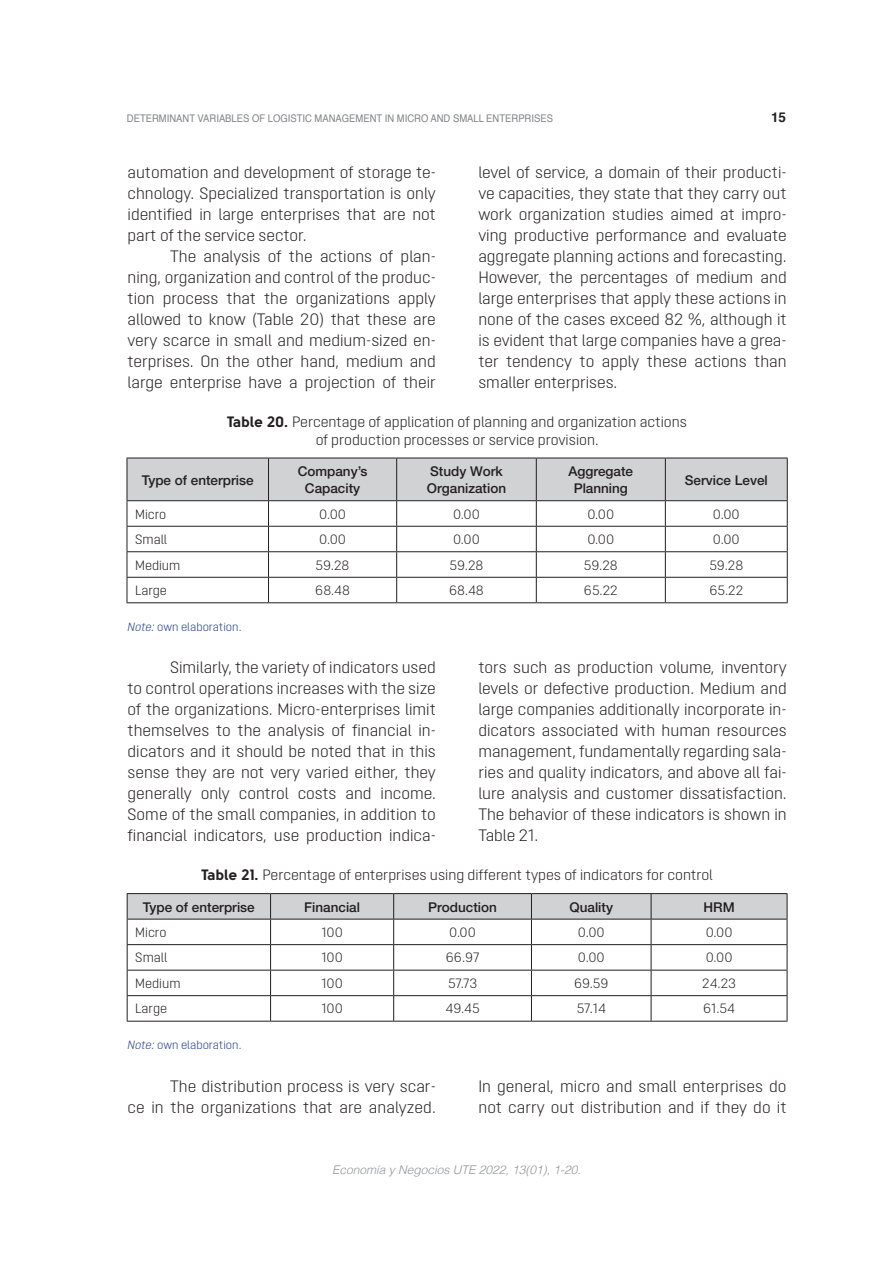
<style>
.page{position:relative;width:893px;height:1263px;background:#fff}
.page>*{position:absolute;margin:0;border:0;box-sizing:border-box;transform-origin:0 0}
.Téxto_normal{font:300 16.5px/21px "Opinion Pro";color:#231f20;text-align:justify}
.títulos_cuadros{font:300 15px/18px "Opinion Pro";color:#231f20;text-align:center}
.texto_de_cuadros{font:300 13.5px "Opinion Pro";color:#231f20}
.encabezados_tabla{font:500 13.5px/16.5px "Helvetica Neue";color:#231f20;text-align:center}
.t1{font:700 13.5px "Helvetica";color:#231f20}
.pie_de_tablas_cuadro{font:300 12px "Opinion Pro";color:#253f8e}
.t2{font:italic 300 12px "Helvetica";color:#939598}
.t3{font:10.5px "Helvetica";color:#808285;scale:.9 1}
.s1{font-family:"Solomon Sans Bold";font-weight:400}
.s2{font-style:italic}
</style>
<div class="page">
<svg style="left:127px;top:458px;width:661px;height:144px"></svg>
<hr style="left:127px;top:602px;width:141px;height:1px;background:#231f20">
<hr style="left:268px;top:602px;width:129px;height:1px;background:#231f20">
<hr style="left:397px;top:602px;width:139px;height:1px;background:#231f20">
<hr style="left:536px;top:602px;width:129px;height:1px;background:#231f20">
<hr style="left:665px;top:602px;width:123px;height:1px;background:#231f20">
<svg style="left:127px;top:893px;width:661px;height:128px"></svg>
<hr style="left:127px;top:1021px;width:144px;height:1px;background:#231f20">
<hr style="left:271px;top:1021px;width:123px;height:1px;background:#231f20">
<hr style="left:394px;top:1021px;width:137px;height:1px;background:#231f20">
<hr style="left:531px;top:1021px;width:120px;height:1px;background:#231f20">
<hr style="left:651px;top:1021px;width:136px;height:1px;background:#231f20">
<p class="t3" style="left:127px;top:111px;width:475px">DETERMINANT VARIABLES OF LOGISTIC MANAGEMENT IN MICRO AND SMALL ENTERPRISES</p>
<p class="t1" style="left:771px;top:107px;width:17px">15</p>
<p class="Téxto_normal" style="left:128px;top:161px;width:310px">automation and development of storage te&shy;chnology. Specialized transportation is only identified in large enterprises that are not part of the service sector.</p>
<p class="Téxto_normal" style="left:128px;top:245px;width:310px;text-indent:43px">The analysis of the actions of plan&shy;ning, organization and control of the produc&shy;tion process that the organizations apply allowed to know (Table 20) that these are very scarce in small and medium-sized en&shy;terprises. On the other hand, medium and large enterprise have a projection of their</p>
<p class="Téxto_normal" style="left:478px;top:161px;width:310px">level of service, a domain of their producti&shy;ve capacities, they state that they carry out work organization studies aimed at impro&shy;ving productive performance and evaluate aggregate planning actions and forecasting.<br>However, the percentages of medium and large enterprises that apply these actions in none of the cases exceed 82 %, although it is evident that large companies have a grea&shy;ter tendency to apply these actions than smaller enterprises.</p>
<p class="títulos_cuadros" style="left:227px;top:413px;width:461px"><span class="s1">Table 20.</span> Percentage of application of planning and organization actions of production processes or service provision.</p>
<p class="encabezados_tabla" style="left:142px;top:471px;width:113px">Type of enterprise</p>
<p class="encabezados_tabla" style="left:298px;top:463px;width:71px">Company’s<br>Capacity</p>
<p class="encabezados_tabla" style="left:427px;top:463px;width:81px;text-align:left">Study Work<br>Organization</p>
<p class="encabezados_tabla" style="left:569px;top:463px;width:66px">Aggregate<br>Planning</p>
<p class="encabezados_tabla" style="left:685px;top:471px;width:85px">Service Level</p>
<p class="texto_de_cuadros" style="left:135px;top:506px;width:33px">Micro</p>
<p class="texto_de_cuadros" style="left:319px;top:506px;width:28px">0.00</p>
<p class="texto_de_cuadros" style="left:453px;top:506px;width:28px">0.00</p>
<p class="texto_de_cuadros" style="left:587px;top:506px;width:28px">0.00</p>
<p class="texto_de_cuadros" style="left:713px;top:506px;width:28px">0.00</p>
<p class="texto_de_cuadros" style="left:135px;top:532px;width:33px">Small</p>
<p class="texto_de_cuadros" style="left:319px;top:532px;width:28px">0.00</p>
<p class="texto_de_cuadros" style="left:453px;top:532px;width:28px">0.00</p>
<p class="texto_de_cuadros" style="left:587px;top:532px;width:28px">0.00</p>
<p class="texto_de_cuadros" style="left:713px;top:532px;width:28px">0.00</p>
<p class="texto_de_cuadros" style="left:135px;top:557px;width:47px">Medium</p>
<p class="texto_de_cuadros" style="left:316px;top:557px;width:35px">59.28</p>
<p class="texto_de_cuadros" style="left:450px;top:557px;width:35px">59.28</p>
<p class="texto_de_cuadros" style="left:584px;top:557px;width:35px">59.28</p>
<p class="texto_de_cuadros" style="left:709px;top:557px;width:35px">59.28</p>
<p class="texto_de_cuadros" style="left:135px;top:583px;width:33px">Large</p>
<p class="texto_de_cuadros" style="left:315px;top:583px;width:36px">68.48</p>
<p class="texto_de_cuadros" style="left:449px;top:583px;width:36px">68.48</p>
<p class="texto_de_cuadros" style="left:584px;top:583px;width:35px">65.22</p>
<p class="texto_de_cuadros" style="left:709px;top:583px;width:35px">65.22</p>
<p class="pie_de_tablas_cuadro" style="left:128px;top:620px;width:115px"><span class="s2">Note:</span> own elaboration.</p>
<p class="Téxto_normal" style="left:128px;top:657px;width:310px;text-indent:43px">Similarly, the variety of indicators used to control operations increases with the size of the organizations. Micro-enterprises limit themselves to the analysis of financial in&shy;dicators and it should be noted that in this sense they are not very varied either, they generally only control costs and income.<br>Some of the small companies, in addition to financial indicators, use production indica-</p>
<p class="Téxto_normal" style="left:478px;top:657px;width:310px">tors such as production volume, inventory levels or defective production. Medium and large companies additionally incorporate in&shy;dicators associated with human resources management, fundamentally regarding sala&shy;ries and quality indicators, and above all fai&shy;lure analysis and customer dissatisfaction.<br>The behavior of these indicators is shown in Table 21.</p>
<p class="títulos_cuadros" style="left:201px;top:866px;width:513px"><span class="s1">Table 21.</span> Percentage of enterprises using different types of indicators for control</p>
<p class="encabezados_tabla" style="left:143px;top:898px;width:113px">Type of enterprise</p>
<p class="encabezados_tabla" style="left:304px;top:898px;width:57px">Financial</p>
<p class="encabezados_tabla" style="left:428px;top:898px;width:70px">Production</p>
<p class="encabezados_tabla" style="left:569px;top:898px;width:45px">Quality</p>
<p class="encabezados_tabla" style="left:703px;top:898px;width:33px">HRM</p>
<p class="texto_de_cuadros" style="left:135px;top:924px;width:33px">Micro</p>
<p class="texto_de_cuadros" style="left:321px;top:924px;width:23px">100</p>
<p class="texto_de_cuadros" style="left:449px;top:924px;width:28px">0.00</p>
<p class="texto_de_cuadros" style="left:578px;top:924px;width:28px">0.00</p>
<p class="texto_de_cuadros" style="left:706px;top:924px;width:28px">0.00</p>
<p class="texto_de_cuadros" style="left:135px;top:950px;width:33px">Small</p>
<p class="texto_de_cuadros" style="left:321px;top:950px;width:23px">100</p>
<p class="texto_de_cuadros" style="left:446px;top:950px;width:35px">66.97</p>
<p class="texto_de_cuadros" style="left:578px;top:950px;width:28px">0.00</p>
<p class="texto_de_cuadros" style="left:706px;top:950px;width:28px">0.00</p>
<p class="texto_de_cuadros" style="left:135px;top:975px;width:47px">Medium</p>
<p class="texto_de_cuadros" style="left:321px;top:975px;width:23px">100</p>
<p class="texto_de_cuadros" style="left:448px;top:975px;width:31px">57.73</p>
<p class="texto_de_cuadros" style="left:574px;top:975px;width:36px">69.59</p>
<p class="texto_de_cuadros" style="left:702px;top:975px;width:35px">24.23</p>
<p class="texto_de_cuadros" style="left:135px;top:1001px;width:33px">Large</p>
<p class="texto_de_cuadros" style="left:321px;top:1001px;width:23px">100</p>
<p class="texto_de_cuadros" style="left:446px;top:1001px;width:36px">49.45</p>
<p class="texto_de_cuadros" style="left:577px;top:1001px;width:31px">57.14</p>
<p class="texto_de_cuadros" style="left:703px;top:1001px;width:33px">61.54</p>
<p class="pie_de_tablas_cuadro" style="left:128px;top:1038px;width:115px"><span class="s2">Note:</span> own elaboration.</p>
<p class="Téxto_normal" style="left:128px;top:1075px;width:310px;text-align:right">The distribution process is very scar-<br>ce in the organizations that are analyzed.</p>
<p class="Téxto_normal" style="left:478px;top:1075px;width:310px">In general, micro and small enterprises do not carry out distribution and if they do it</p>
<p class="t2" style="left:332px;top:1160px;width:250px">Economía y Negocios UTE 2022, 13(01), 1-20.</p>
</div>
